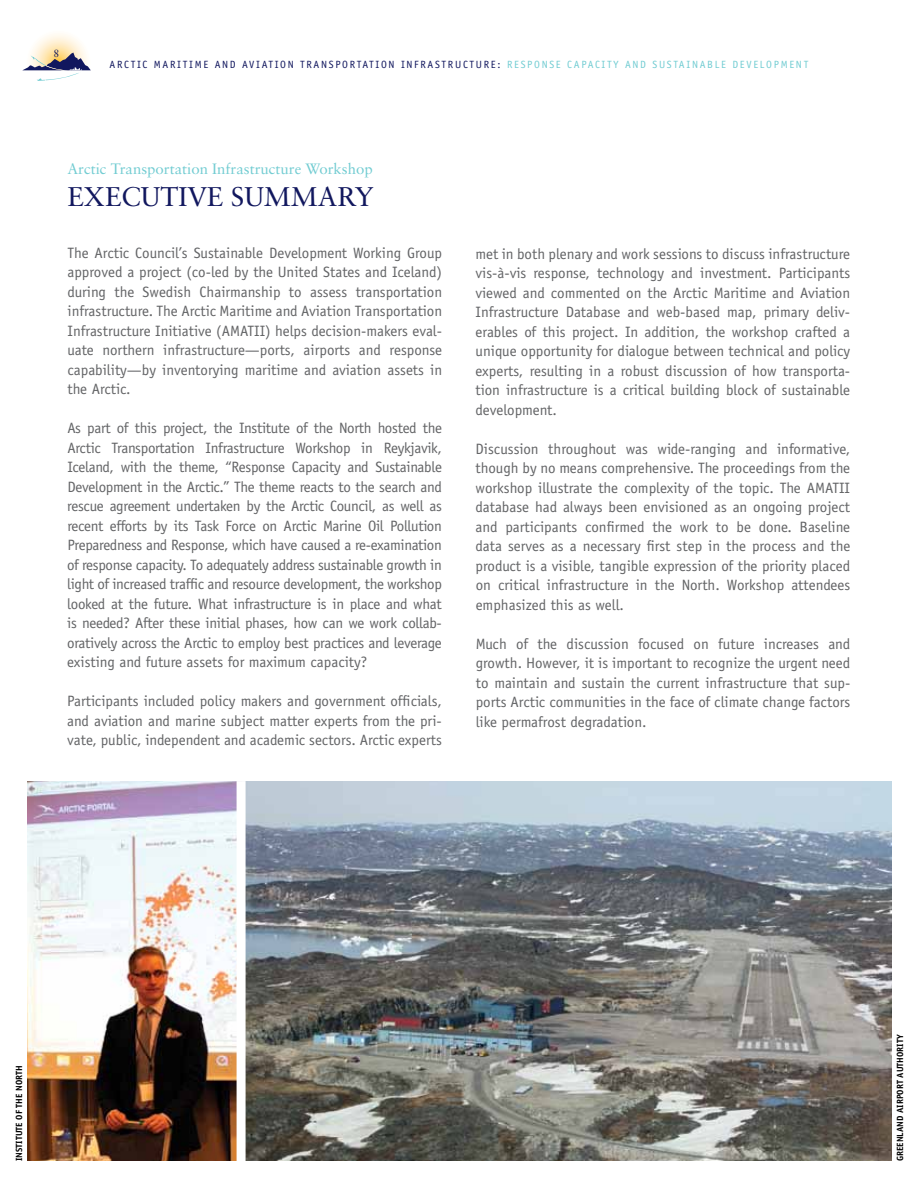
<style>
.page{position:relative;width:918px;height:1188px;background:#fff}
.page>*{position:absolute;margin:0;border:0;box-sizing:border-box;transform-origin:0 0}
.t1{font:27px "Sabon";color:#11175e}
.t2{font:15px/19.5px "Officina Sans";color:#636466;text-align:justify}
.t3{font:15px "Sabon";color:#72ccd2}
.t4{font:10.5px "Officina Sans";letter-spacing:.16em;color:#11175e}
.t5{font:10.5px "Sabon";color:#11175e}
.t6{font:700 9px "Officina Sans";color:#000}
.s1{color:#72ccd2}
</style>
<div class="page">
<img style="left:27px;top:781px;width:864px;height:380px">
<div style="left:237px;top:781px;width:9px;height:380px;background:#fff"></div>
<svg style="left:22px;top:33px;width:69px;height:48px"></svg>
<p class="t5" style="left:54px;top:49px;width:7px">8</p>
<p class="t4" style="left:110px;top:60px;width:700px">ARCTIC MARITIME AND AVIATION TRANSPORTATION INFRASTRUCTURE: <span class="s1">RESPONSE CAPACITY AND SUSTAINABLE DEVELOPMENT</span></p>
<p class="t3" style="left:68px;top:162px;width:307px">Arctic Transportation Infrastructure Workshop</p>
<h1 class="t1" style="left:68px;top:185px;width:308px">EXECUTIVE SUMMARY</h1>
<p class="t2" style="left:68px;top:244px;width:376px">The Arctic Council’s Sustainable Development Working Group approved a project (co-led by the United States and Iceland) during the Swedish Chairmanship to assess transportation infrastructure. The Arctic Maritime and Aviation Transportation Infrastructure Initiative (AMATII) helps decision-makers eval&shy;uate northern infrastructure—ports, airports and response capability—by inventorying maritime and aviation assets in the Arctic.</p>
<p class="t2" style="left:67px;top:420px;width:376px">As part of this project, the Institute of the North hosted the Arctic Transportation Infrastructure Workshop in Reykjavik, Iceland, with the theme, “Response Capacity and Sustainable Development in the Arctic.” The theme reacts to the search and rescue agreement undertaken by the Arctic Council, as well as recent efforts by its Task Force on Arctic Marine Oil Pollution Preparedness and Response, which have caused a re-examination of response capacity. To adequately address sustainable growth in light of increased traffic and resource development, the workshop looked at the future. What infrastructure is in place and what is needed? After these initial phases, how can we work collab&shy;oratively across the Arctic to employ best practices and leverage existing and future assets for maximum capacity?</p>
<p class="t2" style="left:67px;top:693px;width:376px">Participants included policy makers and government officials, and aviation and marine subject matter experts from the pri&shy;vate, public, independent and academic sectors. Arctic experts</p>
<p class="t2" style="left:476px;top:245px;width:376px">met in both plenary and work sessions to discuss infrastructure vis-à-vis response, technology and investment. Participants viewed and commented on the Arctic Maritime and Aviation Infrastructure Database and web-based map, primary deliv&shy;erables of this project. In addition, the workshop crafted a unique opportunity for dialogue between technical and policy experts, resulting in a robust discussion of how transporta&shy;tion infrastructure is a critical building block of sustainable development.</p>
<p class="t2" style="left:476px;top:440px;width:376px">Discussion throughout was wide-ranging and informative, though by no means comprehensive. The proceedings from the workshop illustrate the complexity of the topic. The AMATII database had always been envisioned as an ongoing project and participants confirmed the work to be done. Baseline data serves as a necessary first step in the process and the product is a visible, tangible expression of the priority placed on critical infrastructure in the North. Workshop attendees emphasized this as well.</p>
<p class="t2" style="left:476px;top:635px;width:376px">Much of the discussion focused on future increases and growth. However, it is important to recognize the urgent need to maintain and sustain the current infrastructure that sup&shy;ports Arctic communities in the face of climate change factors like permafrost degradation.</p>
<p class="t6" style="left:15px;top:1161px;width:97px;rotate:-90deg">INSTITUTE OF THE NORTH</p>
<p class="t6" style="left:896px;top:1161px;width:128px;rotate:-90deg">GREENLAND AIRPORT AUTHORITY</p>
</div>
